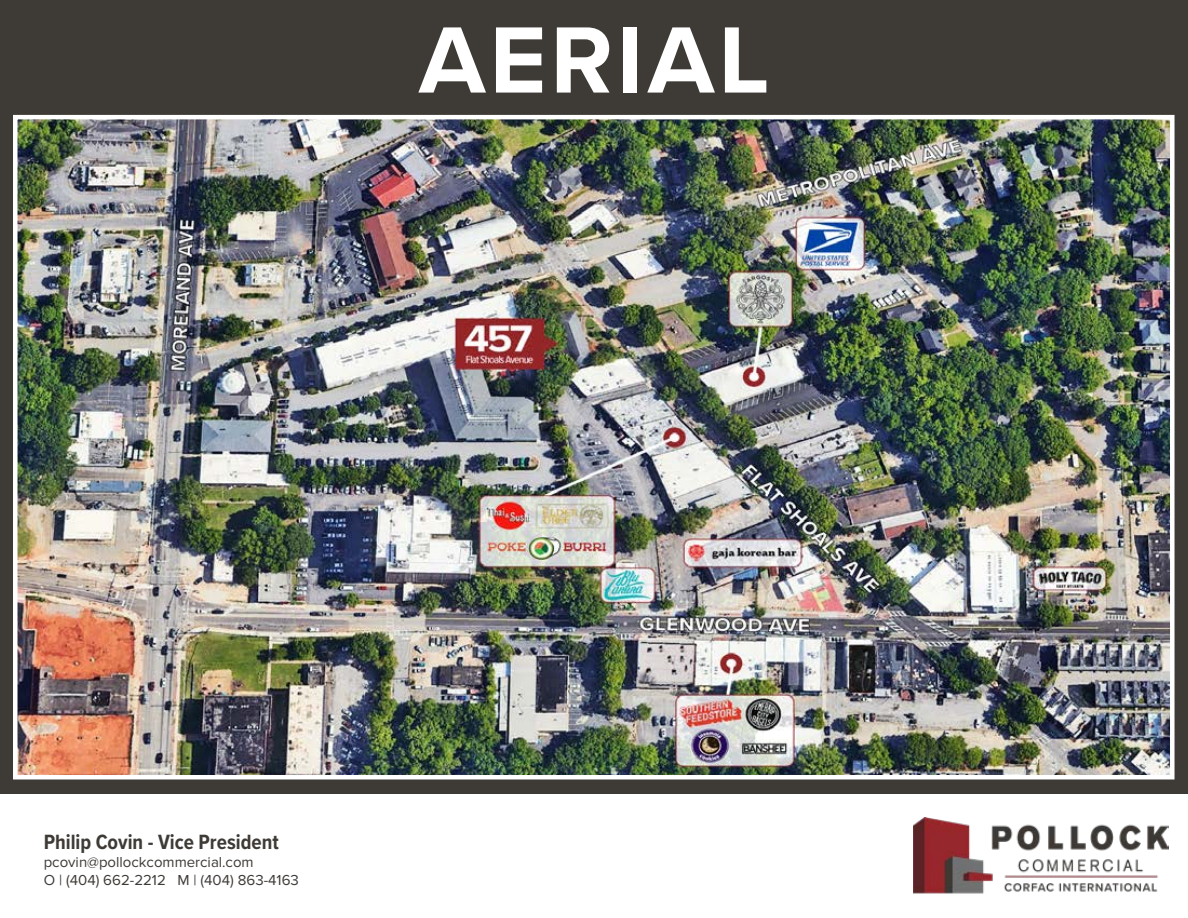
<style>
.page{position:relative;width:1188px;height:918px;background:#fff}
.page>*{position:absolute;margin:0;border:0;box-sizing:border-box;transform-origin:0 0}
.t1{font:700 97.65px "Proxima Nova";letter-spacing:.04em;color:#fff}
.t2{font:700 21.45px "Proxima Nova Cond";color:#3e3a36}
.t3{font:15px/18px "Proxima Nova";color:#3e3a36}
</style>
<div class="page">
<div style="left:0;top:0;width:1188px;height:793px;background:#3e3a36"></div>
<img style="left:913px;top:817px;width:255px;height:77px">
<img style="left:18px;top:120px;width:1152px;height:654px">
<div style="left:13px;top:115px;width:1162px;height:664px;border:4px solid #fff"></div>
<h1 class="t1" style="left:419px;top:-13px;width:352px">AERIAL</h1>
<h2 class="t2" style="left:44px;top:826px;width:237px">Philip Covin - Vice President</h2>
<p class="t3" style="left:44px;top:853px;width:257px">pcovin@pollockcommercial.com<br>O | (404) 662-2212 M | (404) 863-4163</p>
</div>
